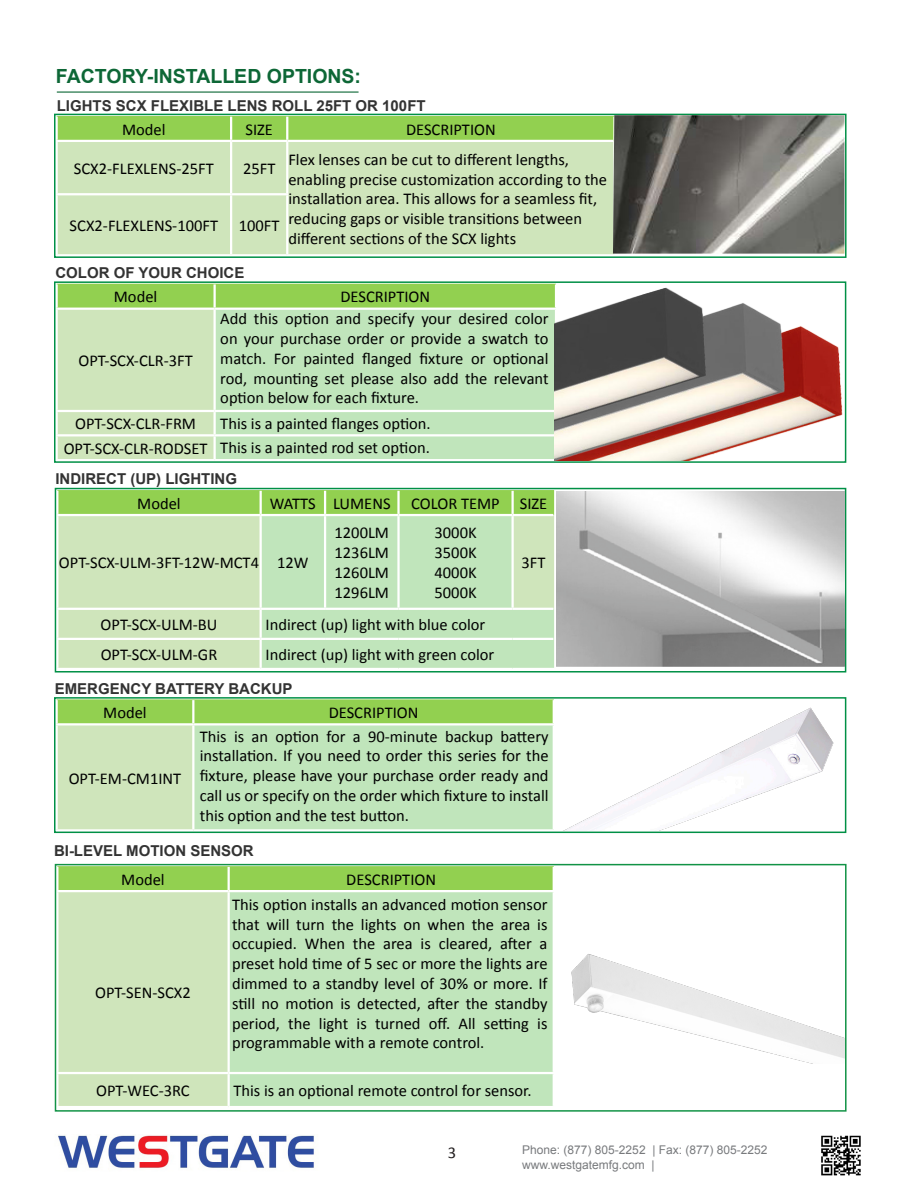
<style>
.page{position:relative;width:918px;height:1188px;background:#fff}
.page>*{position:absolute;margin:0;border:0;box-sizing:border-box;transform-origin:0 0}
.t1{font:700 19.5px "Arial";color:#0d6736}
.t2{font:16.5px/19.8px "Calibri";color:#000;text-align:justify}
.t3{font:16.5px "Calibri";color:#231f20}
.t4{font:700 15px "Arial";color:#333}
.t5{font:12px "Arial";color:#787a7d}
</style>
<div class="page">
<img style="left:58px;top:1135px;width:256px;height:34px">
<img style="left:821px;top:1135px;width:40px;height:41px">
<hr style="left:57px;top:92px;width:302px;height:1px;background:#0d6736">
<div style="left:58px;top:491px;width:496px;height:24px;background:#92d050"></div>
<div style="left:58px;top:516px;width:202px;height:152px;background:#cfe5bb"></div>
<svg style="left:262px;top:515px;width:292px;height:153px;background:#c1e5bb"></svg>
<hr style="left:260px;top:491px;width:2px;height:23px;background:#fff">
<hr style="left:324px;top:491px;width:2px;height:23px;background:#fff">
<hr style="left:397px;top:491px;width:3px;height:23px;background:#fff">
<hr style="left:511px;top:491px;width:3px;height:23px;background:#fff">
<hr style="left:324px;top:516px;width:2px;height:92px;background:#fff">
<hr style="left:397px;top:516px;width:3px;height:92px;background:#fff">
<hr style="left:511px;top:516px;width:3px;height:92px;background:#fff">
<hr style="left:56px;top:514px;width:205px;height:2px;background:#fff">
<hr style="left:261px;top:514px;width:64px;height:2px;background:#fff">
<hr style="left:325px;top:514px;width:74px;height:2px;background:#fff">
<hr style="left:399px;top:514px;width:114px;height:2px;background:#fff">
<hr style="left:513px;top:514px;width:40px;height:2px;background:#fff">
<hr style="left:56px;top:608px;width:205px;height:2px;background:#fff">
<hr style="left:261px;top:608px;width:64px;height:2px;background:#fff">
<hr style="left:325px;top:608px;width:74px;height:2px;background:#fff">
<hr style="left:399px;top:608px;width:114px;height:2px;background:#fff">
<hr style="left:513px;top:608px;width:40px;height:2px;background:#fff">
<hr style="left:56px;top:638px;width:205px;height:2px;background:#fff">
<hr style="left:261px;top:638px;width:64px;height:2px;background:#fff">
<hr style="left:325px;top:638px;width:74px;height:2px;background:#fff">
<hr style="left:399px;top:638px;width:114px;height:2px;background:#fff">
<hr style="left:513px;top:638px;width:40px;height:2px;background:#fff">
<div style="left:55px;top:488px;width:791px;height:185px;border:2px solid #009046"></div>
<img style="left:556px;top:491px;width:289px;height:176px">
<svg style="left:58px;top:284px;width:497px;height:175px;background:#bade97"></svg>
<div style="left:216px;top:310px;width:339px;height:149px;background:#c0e5bb"></div>
<hr style="left:213px;top:284px;width:3px;height:24px;background:#fff">
<hr style="left:213px;top:310px;width:3px;height:100px;background:#fff">
<hr style="left:213px;top:412px;width:3px;height:22px;background:#fff">
<hr style="left:213px;top:436px;width:3px;height:23px;background:#fff">
<hr style="left:56px;top:308px;width:159px;height:2px;background:#fff">
<hr style="left:215px;top:308px;width:342px;height:2px;background:#fff">
<hr style="left:56px;top:410px;width:159px;height:2px;background:#fff">
<hr style="left:215px;top:410px;width:342px;height:2px;background:#fff">
<hr style="left:56px;top:434px;width:159px;height:2px;background:#fff">
<hr style="left:215px;top:434px;width:342px;height:2px;background:#fff">
<div style="left:54px;top:281px;width:792px;height:182px;border:2px solid #009046"></div>
<img style="left:555px;top:283px;width:290px;height:177px">
<div style="left:58px;top:700px;width:495px;height:23px;background:#92d050"></div>
<div style="left:57px;top:724px;width:136px;height:106px;background:#cfe5bb"></div>
<div style="left:193px;top:724px;width:361px;height:106px;background:#c0e5bb"></div>
<hr style="left:56px;top:725px;width:2px;height:104px;background:#fff">
<hr style="left:192px;top:700px;width:2px;height:23px;background:#fff">
<hr style="left:192px;top:725px;width:2px;height:104px;background:#fff">
<hr style="left:553px;top:725px;width:2px;height:104px;background:#fff">
<hr style="left:56px;top:723px;width:137px;height:2px;background:#fff">
<hr style="left:193px;top:723px;width:362px;height:2px;background:#fff">
<hr style="left:56px;top:829px;width:137px;height:3px;background:#fff">
<hr style="left:193px;top:829px;width:362px;height:3px;background:#fff">
<div style="left:54px;top:697px;width:792px;height:136px;border:2px solid #009046"></div>
<img style="left:555px;top:699px;width:290px;height:132px">
<svg style="left:58px;top:867px;width:495px;height:239px;background:#c0e0a1"></svg>
<div style="left:230px;top:892px;width:323px;height:214px;background:#c0e5bb"></div>
<hr style="left:228px;top:867px;width:2px;height:23px;background:#fff">
<hr style="left:228px;top:892px;width:2px;height:180px;background:#fff">
<hr style="left:228px;top:1074px;width:2px;height:32px;background:#fff">
<hr style="left:56px;top:890px;width:173px;height:2px;background:#fff">
<hr style="left:229px;top:890px;width:326px;height:2px;background:#fff">
<hr style="left:56px;top:1072px;width:173px;height:2px;background:#fff">
<hr style="left:229px;top:1072px;width:326px;height:2px;background:#fff">
<div style="left:55px;top:864px;width:792px;height:248px;border:2px solid #129346"></div>
<img style="left:571px;top:950px;width:274px;height:114px">
<div style="left:58px;top:117px;width:555px;height:23px;background:#92d050"></div>
<div style="left:58px;top:142px;width:555px;height:112px;background:#cfe5bb"></div>
<hr style="left:230px;top:142px;width:2px;height:51px;background:#fff">
<hr style="left:230px;top:195px;width:2px;height:59px;background:#fff">
<hr style="left:230px;top:117px;width:2px;height:23px;background:#fff">
<hr style="left:286px;top:117px;width:2px;height:23px;background:#fff">
<hr style="left:286px;top:142px;width:2px;height:51px;background:#fff">
<hr style="left:286px;top:195px;width:2px;height:59px;background:#fff">
<hr style="left:56px;top:193px;width:175px;height:2px;background:#fff">
<hr style="left:231px;top:193px;width:57px;height:2px;background:#fff">
<div style="left:54px;top:114px;width:793px;height:144px;border:2px solid #009046"></div>
<img style="left:613px;top:115px;width:231px;height:139px">
<p class="t1" style="left:56px;top:64px;width:307px">FACTORY-INSTALLED OPTIONS:</p>
<p class="t4" style="left:57px;top:96px;width:370px">LIGHTS SCX FLEXIBLE LENS ROLL 25FT OR 100FT</p>
<p class="t2" style="left:122px;top:118px;width:45px">Model</p>
<p class="t2" style="left:245px;top:118px;width:29px">SIZE</p>
<p class="t2" style="left:406px;top:118px;width:91px">DESCRIPTION</p>
<p class="t2" style="left:74px;top:158px;width:142px">SCX2-FLEXLENS-25FT</p>
<p class="t2" style="left:243px;top:158px;width:34px">25FT</p>
<p class="t2" style="left:288px;top:149px;width:320px;text-align:left">Flex lenses can be cut to different lengths, enabling precise customization according to the installation area. This allows for a seamless fit, reducing gaps or visible transitions between different sections of the SCX lights</p>
<p class="t2" style="left:70px;top:215px;width:150px">SCX2-FLEXLENS-100FT</p>
<p class="t2" style="left:239px;top:215px;width:42px">100FT</p>
<p class="t4" style="left:55px;top:262px;width:190px">COLOR OF YOUR CHOICE</p>
<p class="t2" style="left:220px;top:308px;width:330px">Add this option and specify your desired color on your purchase order or provide a swatch to match. For painted flanged fixture or optional rod, mounting set please also add the relevant option below for each fixture.</p>
<p class="t2" style="left:220px;top:413px;width:212px">This is a painted flanges option.</p>
<p class="t2" style="left:220px;top:437px;width:211px">This is a painted rod set option.</p>
<p class="t2" style="left:114px;top:286px;width:45px">Model</p>
<p class="t2" style="left:340px;top:286px;width:91px">DESCRIPTION</p>
<p class="t2" style="left:79px;top:350px;width:116px">OPT-SCX-CLR-3FT</p>
<p class="t2" style="left:75px;top:413px;width:122px">OPT-SCX-CLR-FRM</p>
<p class="t2" style="left:64px;top:438px;width:145px">OPT-SCX-CLR-RODSET</p>
<p class="t4" style="left:55px;top:469px;width:183px">INDIRECT (UP) LIGHTING</p>
<p class="t2" style="left:137px;top:493px;width:45px">Model</p>
<p class="t2" style="left:270px;top:493px;width:47px">WATTS</p>
<p class="t2" style="left:333px;top:493px;width:59px">LUMENS</p>
<p class="t2" style="left:411px;top:493px;width:90px">COLOR TEMP</p>
<p class="t2" style="left:520px;top:493px;width:29px">SIZE</p>
<p class="t2" style="left:59px;top:552px;width:202px">OPT-SCX-ULM-3FT-12W-MCT4</p>
<p class="t2" style="left:277px;top:552px;width:33px">12W</p>
<p class="t2" style="left:335px;top:522px;width:56px">1200LM</p>
<p class="t2" style="left:335px;top:542px;width:56px">1236LM</p>
<p class="t2" style="left:335px;top:562px;width:56px">1260LM</p>
<p class="t2" style="left:335px;top:582px;width:56px">1296LM</p>
<p class="t2" style="left:435px;top:522px;width:44px">3000K</p>
<p class="t2" style="left:435px;top:542px;width:44px">3500K</p>
<p class="t2" style="left:435px;top:562px;width:44px">4000K</p>
<p class="t2" style="left:435px;top:582px;width:44px">5000K</p>
<p class="t2" style="left:101px;top:614px;width:118px">OPT-SCX-ULM-BU</p>
<p class="t2" style="left:266px;top:614px;width:221px">Indirect (up) light with blue color</p>
<p class="t2" style="left:101px;top:644px;width:118px">OPT-SCX-ULM-GR</p>
<p class="t2" style="left:266px;top:644px;width:230px">Indirect (up) light with green color</p>
<p class="t2" style="left:522px;top:552px;width:25px">3FT</p>
<p class="t4" style="left:55px;top:678px;width:239px">EMERGENCY BATTERY BACKUP</p>
<p class="t2" style="left:200px;top:726px;width:350px">This is an option for a 90-minute backup battery installation. If you need to order this series for the fixture, please have your purchase order ready and call us or specify on the order which fixture to install this option and the test button.</p>
<p class="t4" style="left:54px;top:841px;width:201px">BI-LEVEL MOTION SENSOR</p>
<p class="t2" style="left:121px;top:869px;width:45px">Model</p>
<p class="t2" style="left:346px;top:869px;width:91px">DESCRIPTION</p>
<p class="t2" style="left:103px;top:702px;width:45px">Model</p>
<p class="t2" style="left:329px;top:702px;width:91px">DESCRIPTION</p>
<p class="t2" style="left:69px;top:767px;width:114px">OPT-EM-CM1INT</p>
<p class="t2" style="left:95px;top:982px;width:97px">OPT-SEN-SCX2</p>
<p class="t2" style="left:232px;top:894px;width:317px">This option installs an advanced motion sensor that will turn the lights on when the area is occupied. When the area is cleared, after a preset hold time of 5 sec or more the lights are dimmed to a standby level of 30% or more. If still no motion is detected, after the standby period, the light is turned off. All setting is programmable with a remote control.</p>
<p class="t2" style="left:96px;top:1080px;width:95px">OPT-WEC-3RC</p>
<p class="t2" style="left:234px;top:1080px;width:300px">This is an optional remote control for sensor.</p>
<p class="t3" style="left:448px;top:1143px;width:10px">3</p>
<p class="t5" style="left:522px;top:1142px;width:247px">Phone: (877) 805-2252 | Fax: (877) 805-2252</p>
<p class="t5" style="left:522px;top:1157px;width:134px">www.westgatemfg.com |</p>
</div>
